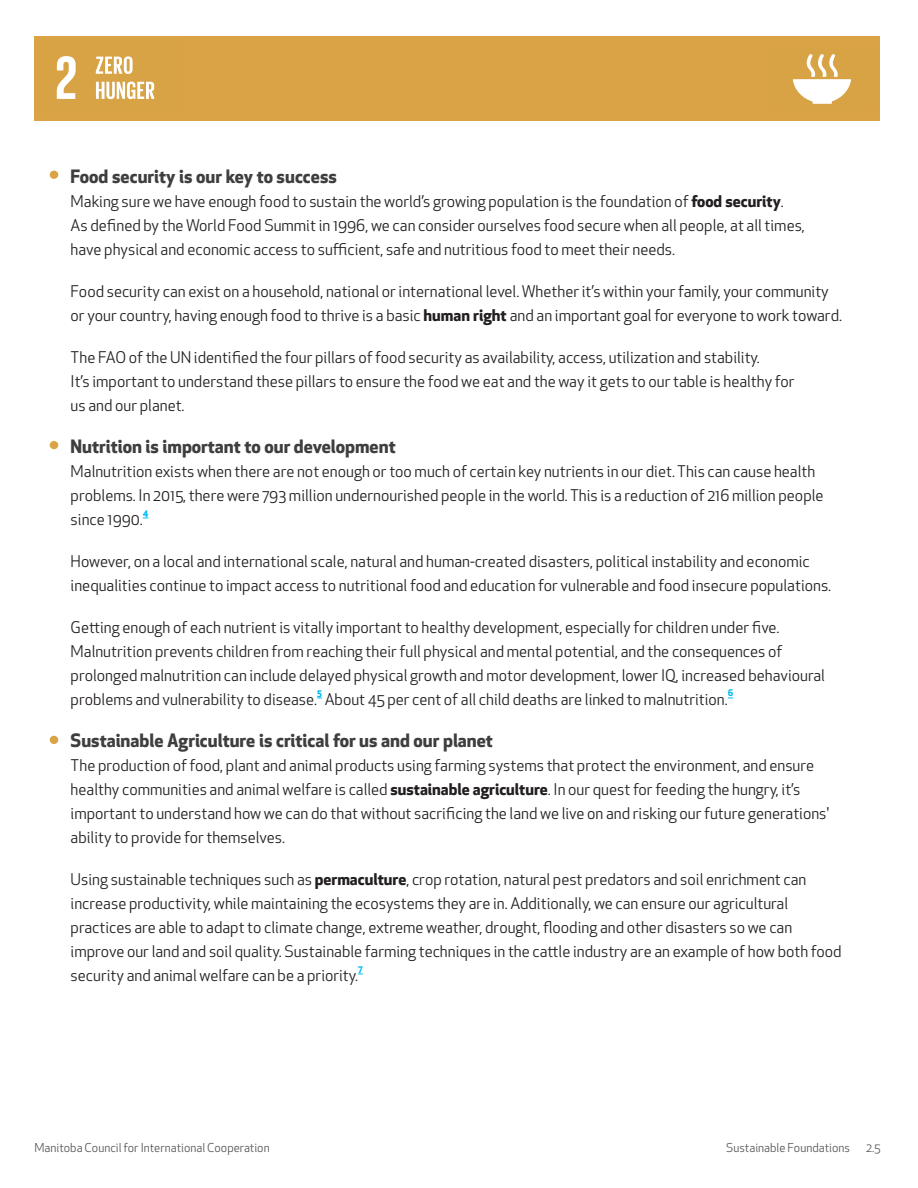
<style>
.page{position:relative;width:918px;height:1188px;background:#fff}
.page>*{position:absolute;margin:0;border:0;box-sizing:border-box;transform-origin:0 0}
.t1{font:700 18px "Apex New";color:#3e3e3f}
.t2{font:15.75px/24px "Apex New";color:#231f20}
.t3{font:12px "Apex New";color:#57585a}
.t4{font:700 9px "Apex New";color:#00baf1}
.s1{font-weight:700}
</style>
<div class="page">
<div style="left:50px;top:171px;width:8px;height:8px;background:#daa345;border-radius:50%"></div>
<div style="left:34px;top:36px;width:846px;height:85px;background:#daa345"></div>
<div style="left:50px;top:441px;width:8px;height:8px;background:#daa345;border-radius:50%"></div>
<div style="left:50px;top:736px;width:8px;height:8px;background:#daa345;border-radius:50%"></div>
<svg style="left:793px;top:54px;width:58px;height:50px"></svg>
<svg style="left:57px;top:56px;width:19px;height:43px"></svg>
<svg style="left:96px;top:56px;width:37px;height:18px"></svg>
<svg style="left:96px;top:82px;width:59px;height:17px"></svg>
<p class="t1" style="left:71px;top:163px;width:268px">Food security is our key to success</p>
<p class="t2" style="left:71px;top:189px;width:736px">Making sure we have enough food to sustain the world’s growing population is the foundation of <span class="s1">food security</span>.<br>As defined by the World Food Summit in 1996, we can consider ourselves food secure when all people, at all times, have physical and economic access to sufficient, safe and nutritious food to meet their needs.</p>
<p class="t2" style="left:71px;top:279px;width:773px">Food security can exist on a household, national or international level. Whether it’s within your family, your community or your country, having enough food to thrive is a basic <span class="s1">human right</span> and an important goal for everyone to work toward.</p>
<p class="t2" style="left:71px;top:345px;width:725px">The FAO of the UN identified the four pillars of food security as availability, access, utilization and stability.<br>It’s important to understand these pillars to ensure the food we eat and the way it gets to our table is healthy for us and our planet.</p>
<p class="t1" style="left:71px;top:433px;width:327px">Nutrition is important to our development</p>
<p class="t2" style="left:71px;top:459px;width:754px">Malnutrition exists when there are not enough or too much of certain key nutrients in our diet. This can cause health problems. In 2015, there were 793 million undernourished people in the world. This is a reduction of 216 million people since 1990.</p>
<p class="t4" style="left:143px;top:506px;width:7px">4</p>
<p class="t2" style="left:71px;top:549px;width:762px">However, on a local and international scale, natural and human-created disasters, political instability and economic inequalities continue to impact access to nutritional food and education for vulnerable and food insecure populations.</p>
<p class="t2" style="left:71px;top:615px;width:756px">Getting enough of each nutrient is vitally important to healthy development, especially for children under five.<br>Malnutrition prevents children from reaching their full physical and mental potential, and the consequences of prolonged malnutrition can include delayed physical growth and motor development, lower IQ, increased behavioural problems and vulnerability to disease.</p>
<p class="t4" style="left:728px;top:686px;width:7px">6</p>
<p class="t4" style="left:317px;top:686px;width:6px">5</p>
<p class="t2" style="left:325px;top:687px;width:405px">About 45 per cent of all child deaths are linked to malnutrition.</p>
<p class="t1" style="left:71px;top:727px;width:424px">Sustainable Agriculture is critical for us and our planet</p>
<p class="t2" style="left:71px;top:753px;width:760px">The production of food, plant and animal products using farming systems that protect the environment, and ensure healthy communities and animal welfare is called <span class="s1">sustainable agriculture</span>. In our quest for feeding the hungry, it’s important to understand how we can do that without sacrificing the land we live on and risking our future generations' ability to provide for themselves.</p>
<p class="t2" style="left:71px;top:867px;width:772px">Using sustainable techniques such as <span class="s1">permaculture</span>, crop rotation, natural pest predators and soil enrichment can increase productivity, while maintaining the ecosystems they are in. Additionally, we can ensure our agricultural practices are able to adapt to climate change, extreme weather, drought, flooding and other disasters so we can improve our land and soil quality. Sustainable farming techniques in the cattle industry are an example of how both food security and animal welfare can be a priority.</p>
<p class="t4" style="left:358px;top:962px;width:6px">7</p>
<p class="t3" style="left:34px;top:1140px;width:237px">Manitoba Council for International Cooperation</p>
<p class="t3" style="left:726px;top:1140px;width:125px">Sustainable Foundations</p>
<p class="t3" style="left:866px;top:1140px;width:16px">2.5</p>
</div>
